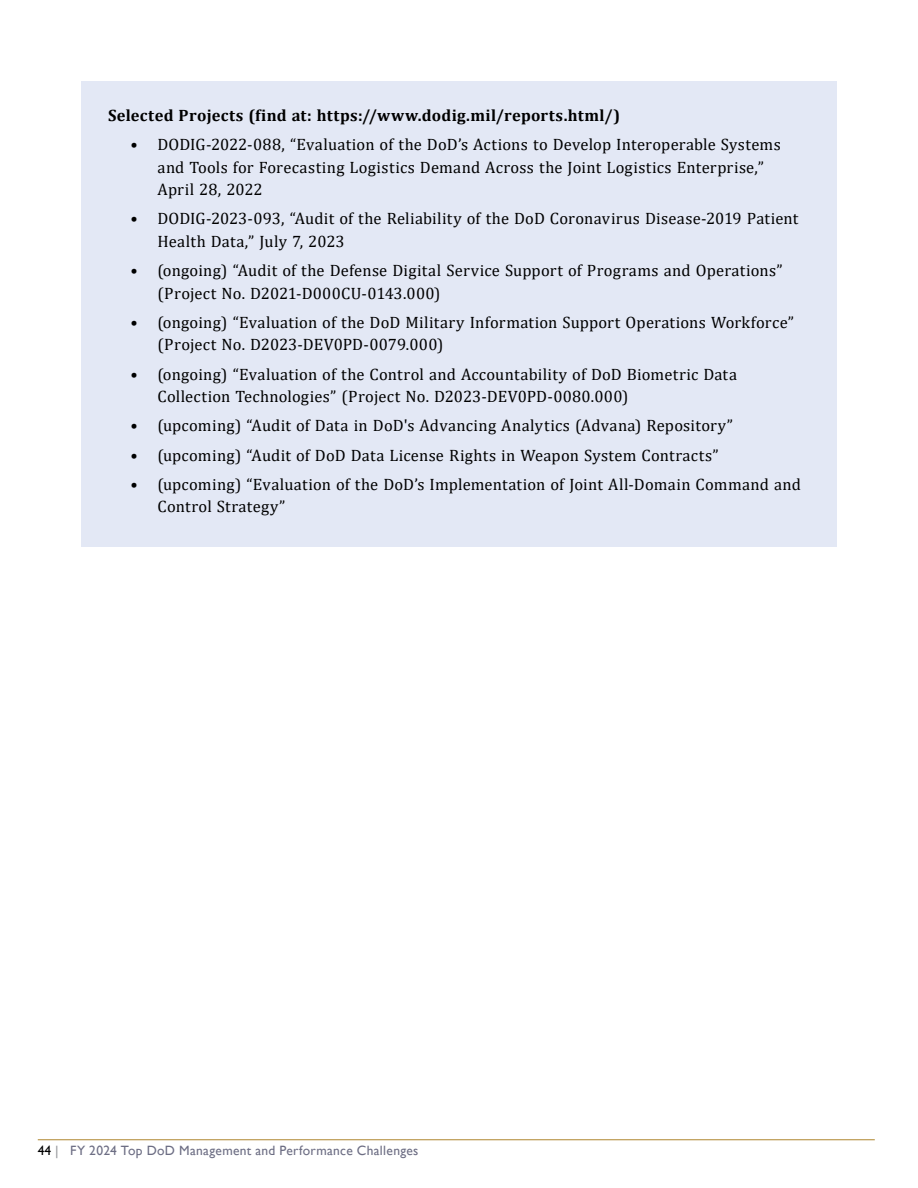
<style>
.page{position:relative;width:918px;height:1188px;background:#fff}
.page>*{position:absolute;margin:0;border:0;box-sizing:border-box;transform-origin:0 0}
.t1{font:16.5px/22.5px "Cambria";letter-spacing:.015em;color:#000}
.Heading_6{font:700 16.5px "Cambria";letter-spacing:.02em;color:#000}
.t2{font:13.5px "Gill Sans";letter-spacing:.025em;color:#6d6e84}
.s1{color:#000}
.s2{color:#939598}
</style>
<div class="page">
<hr style="left:38px;top:1139px;width:837px;height:1px;background:#ae852d">
<div style="left:81px;top:81px;width:756px;height:465px;background:#e3e8f5"></div>
<p class="Heading_6" style="left:108px;top:104px;width:514px">Selected Projects (find at: https://www.dodig.mil/reports.html/)</p>
<p class="t1" style="left:158px;top:133px;width:625px;text-indent:-27px">• DODIG‑2022‑088, “Evaluation of the DoD’s Actions to Develop Interoperable Systems and Tools for Forecasting Logistics Demand Across the Joint Logistics Enterprise,”<br>April 28, 2022</p>
<p class="t1" style="left:158px;top:207px;width:642px;text-indent:-27px">• DODIG-2023-093, “Audit of the Reliability of the DoD Coronavirus Disease-2019 Patient<br>Health Data,” July 7, 2023</p>
<p class="t1" style="left:158px;top:259px;width:627px;text-indent:-27px">• (ongoing) “Audit of the Defense Digital Service Support of Programs and Operations” (Project No. D2021‑D000CU‑0143.000)</p>
<p class="t1" style="left:158px;top:311px;width:638px;text-indent:-27px">• (ongoing) “Evaluation of the DoD Military Information Support Operations Workforce” (Project No. D2023‑DEV0PD‑0079.000)</p>
<p class="t1" style="left:158px;top:363px;width:581px;text-indent:-27px">• (ongoing) “Evaluation of the Control and Accountability of DoD Biometric Data<br>Collection Technologies” (Project No. D2023‑DEV0PD‑0080.000)</p>
<p class="t1" style="left:130px;top:414px;width:604px">• (upcoming) “Audit of Data in DoD's Advancing Analytics (Advana) Repository”</p>
<p class="t1" style="left:130px;top:444px;width:590px">• (upcoming) “Audit of DoD Data License Rights in Weapon System Contracts”</p>
<p class="t1" style="left:158px;top:473px;width:645px;text-indent:-27px">• (upcoming) “Evaluation of the DoD’s Implementation of Joint All‑Domain Command and<br>Control Strategy”</p>
<p class="t2" style="left:38px;top:1142px;width:382px"><span class="s1">44</span> <span class="s2">|</span> FY 2024 Top DoD Management and Performance Challenges</p>
</div>
